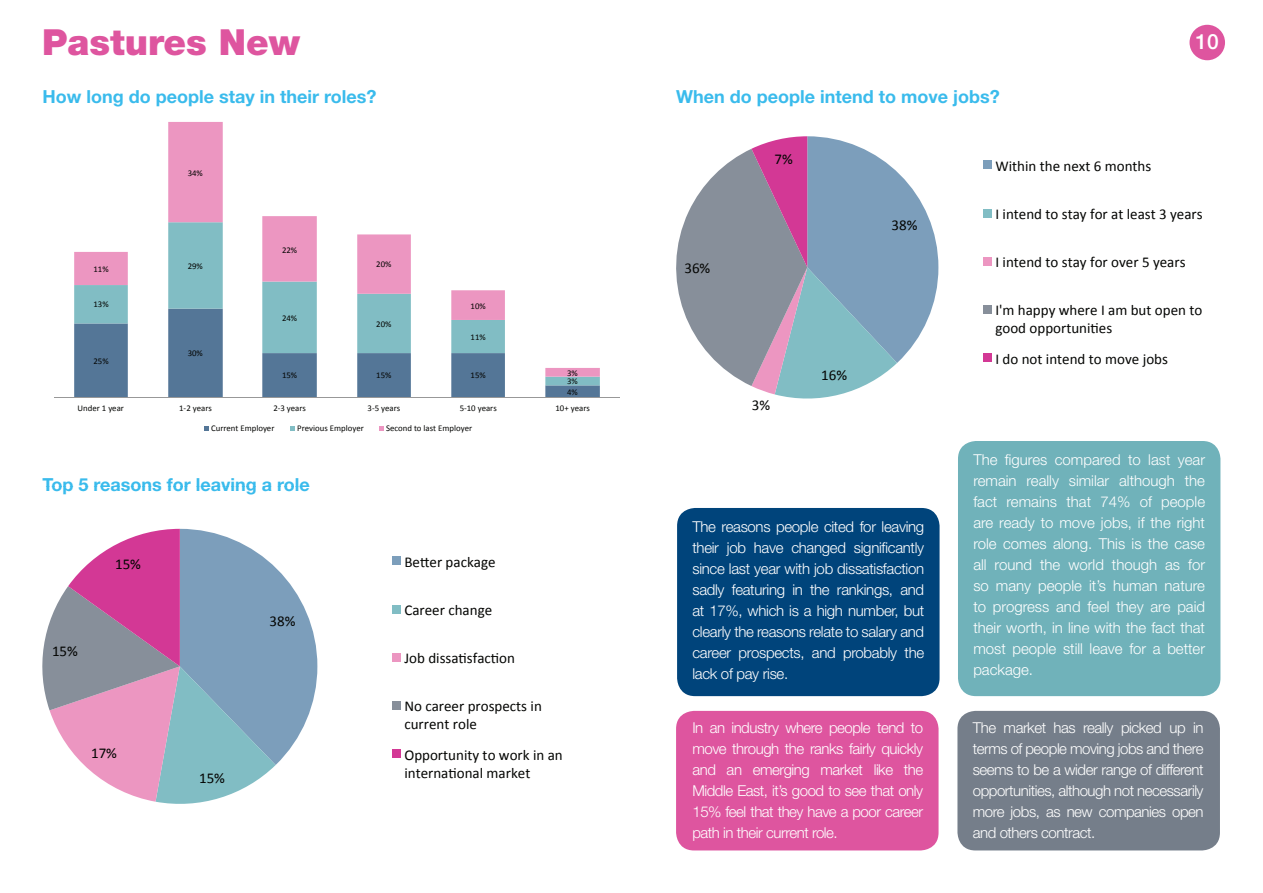
<style>
.page{position:relative;width:1263px;height:893px;background:#fff}
.page>*{position:absolute;margin:0;border:0;box-sizing:border-box;transform-origin:0 0}
.t1{font:900 36px "Helvetica Neue LT Std";color:#de559f}
.t2{font:500 21px "Helvetica Neue LT Std";color:#fff}
.t3{font:700 18px "Helvetica Neue LT Std";color:#3abbec}
.t4{font:300 15px/21px "Helvetica Neue LT Std";letter-spacing:-.03em;color:#fff;text-align:justify}
.t5{font:15px/18px "Calibri";color:#040503}
.t6{font:8.7px "Calibri";color:#040503}
</style>
<div class="page">
<svg style="left:74px;top:385px;width:526px;height:12px;fill:#547697"></svg>
<svg style="left:74px;top:377px;width:526px;height:8px"></svg>
<svg style="left:74px;top:122px;width:526px;height:255px"></svg>
<hr style="left:54px;top:397px;width:566px;height:1px;background:#989898">
<svg style="left:204px;top:426px;width:5px;height:4px"></svg>
<svg style="left:290px;top:426px;width:5px;height:4px"></svg>
<svg style="left:379px;top:426px;width:5px;height:4px"></svg>
<div style="left:1189px;top:25px;width:36px;height:35px;background:#de559f;border-radius:50%"></div>
<div style="left:676px;top:711px;width:262px;height:139px;background:#de559f;border-radius:18px"></div>
<div style="left:957px;top:711px;width:263px;height:139px;background:#757e8a;border-radius:18px"></div>
<div style="left:677px;top:508px;width:262px;height:188px;background:#00447b;border-radius:18px"></div>
<div style="left:958px;top:441px;width:262px;height:255px;background:#70b2ba;border-radius:18px"></div>
<svg style="left:676px;top:136px;width:262px;height:263px"></svg>
<div style="left:984px;top:161px;width:8px;height:8px;background:#7c9ebb"></div>
<div style="left:984px;top:209px;width:8px;height:8px;background:#81bdc4"></div>
<div style="left:984px;top:257px;width:8px;height:8px;background:#ec96c1"></div>
<div style="left:984px;top:305px;width:8px;height:9px;background:#878f9a"></div>
<div style="left:984px;top:354px;width:8px;height:8px;background:#d33895"></div>
<svg style="left:42px;top:529px;width:275px;height:275px"></svg>
<div style="left:393px;top:557px;width:8px;height:8px;background:#7c9ebb"></div>
<div style="left:393px;top:605px;width:8px;height:8px;background:#81bdc4"></div>
<div style="left:393px;top:653px;width:8px;height:8px;background:#ec96c1"></div>
<div style="left:393px;top:701px;width:8px;height:9px;background:#878f9a"></div>
<div style="left:393px;top:750px;width:8px;height:8px;background:#d33895"></div>
<h1 class="t1" style="left:42px;top:20px;width:260px">Pastures New</h1>
<p class="t3" style="left:42px;top:85px;width:335px">How long do people stay in their roles?</p>
<p class="t3" style="left:676px;top:85px;width:325px">When do people intend to move jobs?</p>
<h2 class="t2" style="left:1195px;top:29px;width:25px">10</h2>
<p class="t6" style="left:93px;top:263px;width:17px">11%</p>
<p class="t6" style="left:93px;top:299px;width:17px">13%</p>
<p class="t6" style="left:93px;top:355px;width:17px">25%</p>
<p class="t6" style="left:188px;top:167px;width:17px">34%</p>
<p class="t6" style="left:188px;top:260px;width:17px">29%</p>
<p class="t6" style="left:188px;top:348px;width:17px">30%</p>
<p class="t6" style="left:282px;top:244px;width:17px">22%</p>
<p class="t6" style="left:282px;top:312px;width:17px">24%</p>
<p class="t6" style="left:376px;top:259px;width:17px">20%</p>
<p class="t6" style="left:376px;top:318px;width:17px">20%</p>
<p class="t6" style="left:471px;top:300px;width:17px">10%</p>
<p class="t6" style="left:471px;top:332px;width:17px">11%</p>
<p class="t6" style="left:282px;top:370px;width:17px">15%</p>
<p class="t6" style="left:376px;top:370px;width:17px">15%</p>
<p class="t6" style="left:471px;top:370px;width:17px">15%</p>
<p class="t6" style="left:567px;top:367px;width:12px">3%</p>
<p class="t6" style="left:567px;top:376px;width:12px">3%</p>
<p class="t6" style="left:567px;top:386px;width:12px">4%</p>
<p class="t6" style="left:78px;top:403px;width:48px">Under 1 year</p>
<p class="t6" style="left:179px;top:403px;width:34px">1--‐2 years</p>
<p class="t6" style="left:273px;top:403px;width:34px">2--‐3 years</p>
<p class="t6" style="left:368px;top:403px;width:34px">3--‐5 years</p>
<p class="t6" style="left:460px;top:403px;width:39px">5--‐10 years</p>
<p class="t6" style="left:555px;top:403px;width:36px">10+ years</p>
<p class="t6" style="left:211px;top:423px;width:65px">Current Employer</p>
<p class="t6" style="left:297px;top:423px;width:68px">Previous Employer</p>
<p class="t6" style="left:386px;top:423px;width:88px">Second to last Employer</p>
<p class="t3" style="left:42px;top:474px;width:269px">Top 5 reasons for leaving a role</p>
<p class="t5" style="left:52px;top:642px;width:27px">15%</p>
<p class="t5" style="left:115px;top:555px;width:27px">15%</p>
<p class="t5" style="left:404px;top:553px;width:93px">Be*er package</p>
<p class="t5" style="left:404px;top:601px;width:89px">Career change</p>
<p class="t5" style="left:404px;top:649px;width:112px">Job dissa:sfac:on</p>
<p class="t5" style="left:404px;top:697px;width:139px">No career prospects in current role</p>
<p class="t5" style="left:404px;top:746px;width:160px">Opportunity to work in an interna:onal market</p>
<p class="t5" style="left:270px;top:612px;width:27px">38%</p>
<p class="t5" style="left:91px;top:744px;width:27px">17%</p>
<p class="t5" style="left:199px;top:769px;width:27px">15%</p>
<p class="t5" style="left:684px;top:259px;width:27px">36%</p>
<p class="t5" style="left:774px;top:150px;width:20px">7%</p>
<p class="t5" style="left:752px;top:396px;width:20px">3%</p>
<p class="t5" style="left:821px;top:366px;width:27px">16%</p>
<p class="t5" style="left:891px;top:216px;width:27px">38%</p>
<p class="t4" style="left:692px;top:516px;width:233px">The reasons people cited for leaving their job have changed significantly since last year with job dissatisfaction sadly featuring in the rankings, and at 17%, which is a high number, but clearly the reasons relate to salary and career prospects, and probably the lack of pay rise.</p>
<p class="t5" style="left:995px;top:157px;width:157px">Within the next 6 months</p>
<p class="t5" style="left:995px;top:205px;width:209px">I intend to stay for at least 3 years</p>
<p class="t5" style="left:995px;top:253px;width:192px">I intend to stay for over 5 years</p>
<p class="t5" style="left:995px;top:301px;width:208px">I'm happy where I am but open to good opportuniAes</p>
<p class="t5" style="left:995px;top:350px;width:174px">I do not intend to move jobs</p>
<p class="t4" style="left:973px;top:449px;width:233px">The figures compared to last year remain really similar although the fact remains that 74% of people are ready to move jobs, if the right role comes along. This is the case all round the world though as for so many people it’s human nature to progress and feel they are paid their worth, in line with the fact that most people still leave for a better package.</p>
<p class="t4" style="left:692px;top:717px;width:232px">In an industry where people tend to move through the ranks fairly quickly and an emerging market like the Middle East, it’s good to see that only 15% feel that they have a poor career path in their current role.</p>
<p class="t4" style="left:973px;top:717px;width:232px">The market has really picked up in terms of people moving jobs and there seems to be a wider range of different opportunities, although not necessarily more jobs, as new companies open and others contract.</p>
</div>
